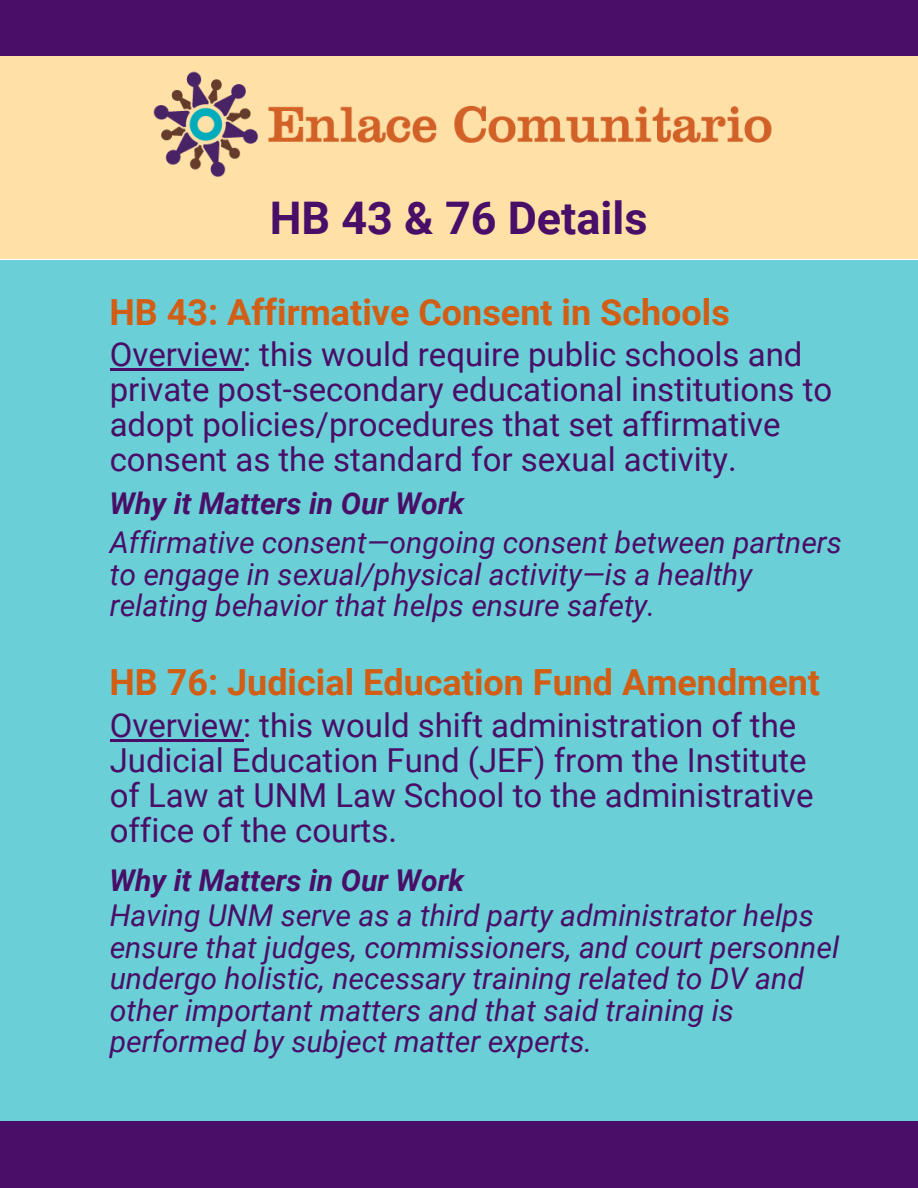
<style>
.page{position:relative;width:918px;height:1188px;background:#fff}
.page>*{position:absolute;margin:0;border:0;box-sizing:border-box;transform-origin:0 0}
.t1{font:700 45px "Roboto";color:#490e67}
.t2{font:700 36px "Roboto";color:#d15e14}
.t3{font:33px/34.8px "Roboto";color:#490e67}
.t4{font:italic 30px/31.5px "Roboto";color:#490e67}
.t5{font:italic 700 30px "Roboto";color:#490e67}
</style>
<div class="page">
<div style="left:0;top:260px;width:918px;height:895px;background:#6acfd7"></div>
<div style="left:0;top:0;width:918px;height:258px;background:#ffe1a8"></div>
<div style="left:0;top:1121px;width:918px;height:67px;background:#490e67"></div>
<img style="left:153px;top:71px;width:619px;height:106px">
<hr style="left:110px;top:368px;width:133px;height:3px;background:#490e67">
<div style="left:0;top:0;width:918px;height:56px;background:#490e67"></div>
<hr style="left:110px;top:739px;width:133px;height:2px;background:#490e67">
<h1 class="t1" style="left:270px;top:193px;width:379px">HB 43 &amp; 76 Details</h1>
<p class="t2" style="left:110px;top:291px;width:622px">HB 43: Affirmative Consent in Schools</p>
<p class="t3" style="left:110px;top:338px;width:724px">Overview: this would require public schools and private post-secondary educational institutions to adopt policies/procedures that set affirmative consent as the standard for sexual activity.</p>
<p class="t5" style="left:110px;top:487px;width:356px">Why it Matters in Our Work</p>
<p class="t4" style="left:110px;top:527px;width:734px">Affirmative consent—ongoing consent between partners to engage in sexual/physical activity—is a healthy relating behavior that helps ensure safety.</p>
<p class="t2" style="left:110px;top:662px;width:712px">HB 76: Judicial Education Fund Amendment</p>
<p class="t3" style="left:110px;top:708px;width:705px">Overview: this would shift administration of the Judicial Education Fund (JEF) from the Institute of Law at UNM Law School to the administrative office of the courts.</p>
<p class="t5" style="left:110px;top:863px;width:356px">Why it Matters in Our Work</p>
<p class="t4" style="left:110px;top:900px;width:731px">Having UNM serve as a third party administrator helps ensure that judges, commissioners, and court personnel undergo holistic, necessary training related to DV and other important matters and that said training is performed by subject matter experts.</p>
</div>
